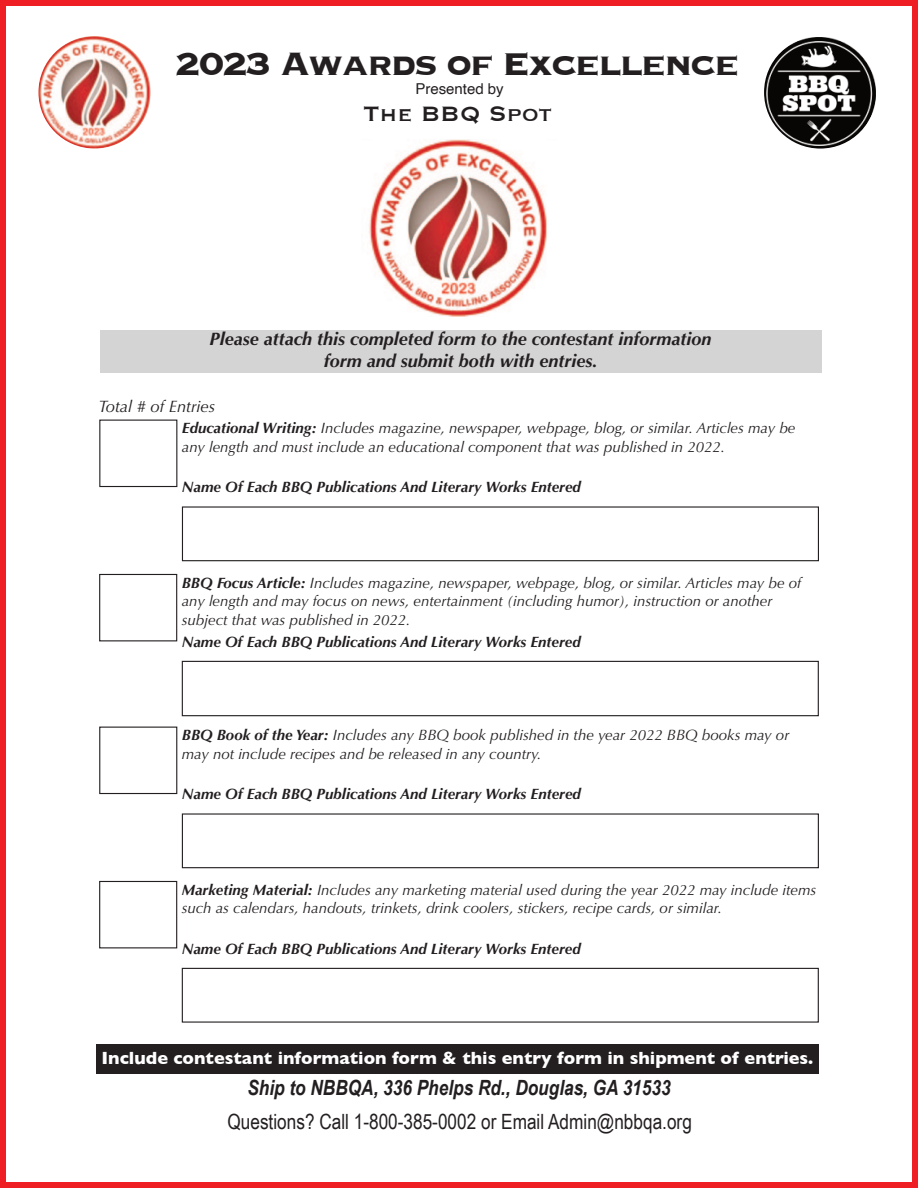
<style>
.page{position:relative;width:918px;height:1188px;background:#fff}
.page>*{position:absolute;margin:0;border:0;box-sizing:border-box;transform-origin:0 0}
.t1{font:700 42px "Copperplate";letter-spacing:-.05em;color:#231f20}
.t2{font:27px "Copperplate";color:#231f20}
.t3{font:21px "Arial Narrow";color:#231f20}
.t4{font:italic 700 21px "Arial Narrow";color:#231f20}
.t5{font:italic 700 18px "Optima";color:#231f20}
.t6{font:700 18px "Gill Sans";color:#fff}
.t7{font:italic 16.5px "Optima";color:#231f20}
.t8{font:italic 15px/18.6px "Optima";color:#231f20}
.t9{font:italic 700 15px "Optima";color:#231f20}
.t10{font:15px "Helvetica";color:#231f20}
.s1{font-weight:700}
</style>
<div class="page">
<div style="left:0;top:0;width:918px;height:1188px;border:6px solid #ee1e24"></div>
<div style="left:182px;top:506px;width:637px;height:55px;border:1px solid #231f20"></div>
<div style="left:100px;top:330px;width:721px;height:43px;background:#d5d4d5"></div>
<img style="left:369px;top:140px;width:178px;height:177px">
<div style="left:96px;top:1044px;width:723px;height:30px;background:#231f20"></div>
<div style="left:182px;top:661px;width:637px;height:55px;border:1px solid #231f20"></div>
<div style="left:99px;top:574px;width:78px;height:67px;border:1px solid #231f20"></div>
<div style="left:182px;top:813px;width:637px;height:55px;border:1px solid #231f20"></div>
<div style="left:99px;top:727px;width:78px;height:67px;border:1px solid #231f20"></div>
<div style="left:182px;top:968px;width:637px;height:55px;border:1px solid #231f20"></div>
<div style="left:99px;top:881px;width:78px;height:67px;border:1px solid #231f20"></div>
<svg style="left:764px;top:36px;width:113px;height:113px"></svg>
<img style="left:764px;top:37px;width:111px;height:112px;border-radius:50%">
<img style="left:38px;top:36px;width:113px;height:113px;border-radius:50%">
<p class="t1" style="left:175px;top:43px;width:566px">2023 Awards of Excellence</p>
<p class="t10" style="left:415px;top:83px;width:90px">Presented by</p>
<p class="t2" style="left:363px;top:100px;width:190px">The BBQ Spot</p>
<p class="t5" style="left:210px;top:328px;width:504px">Please attach this completed form to the contestant information</p>
<p class="t5" style="left:324px;top:350px;width:275px">form and submit both with entries.</p>
<p class="t7" style="left:98px;top:397px;width:118px">Total # of Entries</p>
<p class="t8" style="left:182px;top:419px;width:615px"><span class="s1">Educational Writing:</span> Includes magazine, newspaper, webpage, blog, or similar. Articles may be any length and must include an educational component that was published in 2022.</p>
<p class="t9" style="left:182px;top:478px;width:401px">Name Of Each BBQ Publications And Literary Works Entered</p>
<p class="t8" style="left:182px;top:574px;width:621px"><span class="s1">BBQ Focus Article:</span> Includes magazine, newspaper, webpage, blog, or similar. Articles may be of any length and may focus on news, entertainment (including humor), instruction or another</p>
<p class="t8" style="left:182px;top:611px;width:230px">subject that was published in 2022.</p>
<p class="t9" style="left:182px;top:633px;width:401px">Name Of Each BBQ Publications And Literary Works Entered</p>
<p class="t8" style="left:182px;top:726px;width:609px"><span class="s1">BBQ Book of the Year:</span> Includes any BBQ book published in the year 2022 BBQ books may or may not include recipes and be released in any country.</p>
<p class="t9" style="left:182px;top:785px;width:401px">Name Of Each BBQ Publications And Literary Works Entered</p>
<p class="t8" style="left:182px;top:881px;width:636px"><span class="s1">Marketing Material:</span> Includes any marketing material used during the year 2022 may include items such as calendars, handouts, trinkets, drink coolers, stickers, recipe cards, or similar.</p>
<p class="t9" style="left:182px;top:940px;width:401px">Name Of Each BBQ Publications And Literary Works Entered</p>
<p class="t6" style="left:101px;top:1047px;width:713px">Include contestant information form &amp; this entry form in shipment of entries.</p>
<p class="t4" style="left:247px;top:1075px;width:425px">Ship to NBBQA, 336 Phelps Rd., Douglas, GA 31533</p>
<p class="t3" style="left:227px;top:1109px;width:466px">Questions? Call 1-800-385-0002 or Email Admin@nbbqa.org</p>
</div>
